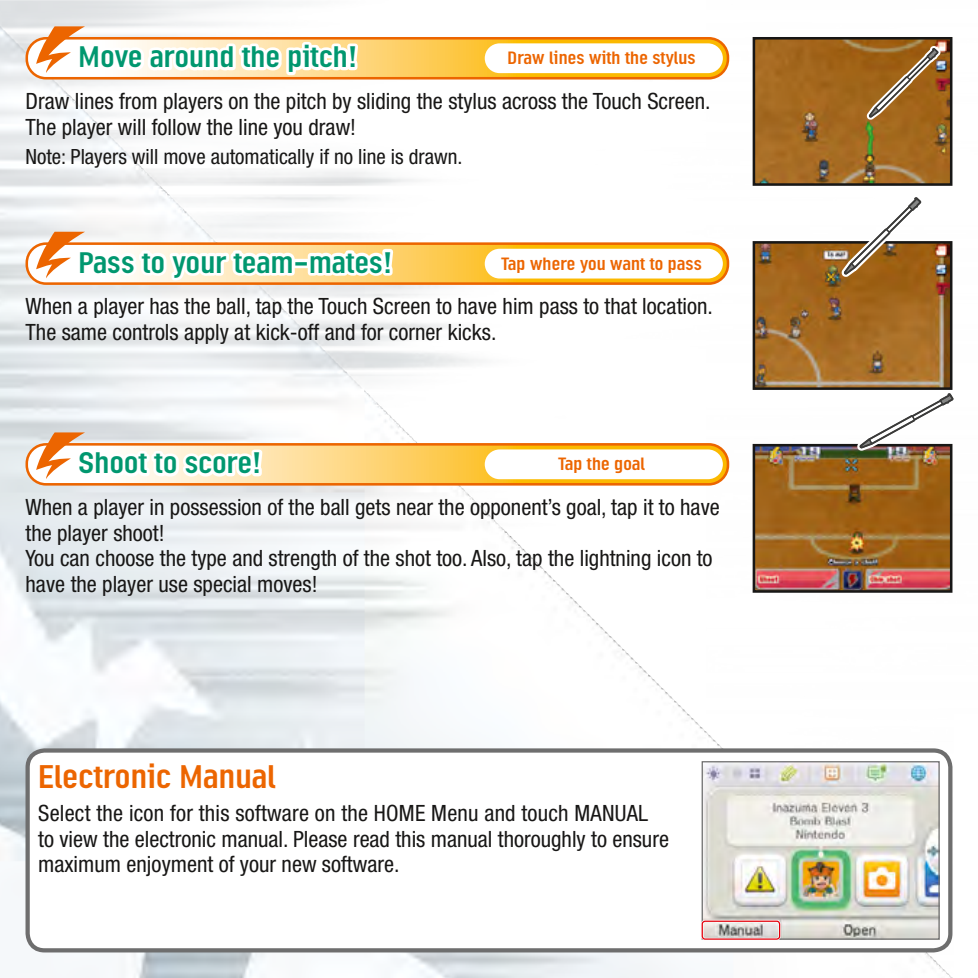
<style>
.page{position:relative;width:978px;height:978px;background:#fff}
.page>*{position:absolute;margin:0;border:0;box-sizing:border-box;transform-origin:0 0}
.t1{font:33px "Linotype Ordinar";color:#ec6500}
.t2{font:30px "Linotype Ordinar";color:#00976f}
.t3{font:condensed 22.5px/25.5px "Helvetica Neue LT";color:#181716}
.t4{font:condensed 21px "Helvetica Neue LT";color:#181716}
.t5{font:18px "Linotype Ordinar";color:#ec6500}
</style>
<div class="page">
<img style="left:0;top:0;width:953px;height:978px">
<div style="left:28px;top:750px;width:922px;height:200px;background:#fff;border-radius:17px"></div>
<div style="left:26px;top:748px;width:926px;height:204px;border:4px solid #6e6e6e;border-radius:17px"></div>
<img style="left:704px;top:763px;width:234px;height:175px">
<div style="left:702px;top:761px;width:238px;height:179px;border:1px solid #6e6e6e"></div>
<div style="left:26px;top:242px;width:703px;height:43px;border:3px solid #ec6500;border-radius:19px"></div>
<img style="left:751px;top:36px;width:203px;height:558px">
<div style="left:701px;top:920px;width:80px;height:20px;border:3px solid #fff;border-radius:3px"></div>
<div style="left:702px;top:921px;width:78px;height:19px;border:1px solid #e3000b;border-radius:3px"></div>
<svg style="left:27px;top:22px;width:701px;height:74px"></svg>
<svg style="left:27px;top:227px;width:701px;height:57px"></svg>
<div style="left:485px;top:249px;width:238px;height:30px;background:#fff;border-radius:15px"></div>
<div style="left:485px;top:43px;width:238px;height:30px;background:#fff;border-radius:15px"></div>
<svg style="left:27px;top:432px;width:701px;height:70px"></svg>
<p class="t2" style="left:79px;top:39px;width:280px">Move around the pitch!</p>
<p class="t3" style="left:26px;top:88px;width:687px">Draw lines from players on the pitch by sliding the stylus across the Touch Screen.<br>The player will follow the line you draw!</p>
<p class="t4" style="left:26px;top:145px;width:439px">Note: Players will move automatically if no line is drawn.</p>
<p class="t5" style="left:508px;top:47px;width:190px">Draw lines with the stylus</p>
<p class="t2" style="left:79px;top:244px;width:315px">Pass to your team-mates!</p>
<p class="t5" style="left:502px;top:253px;width:202px">Tap where you want to pass</p>
<p class="t3" style="left:26px;top:294px;width:689px">When a player has the ball, tap the Touch Screen to have him pass to that location.<br>The same controls apply at kick-off and for corner kicks.</p>
<p class="t2" style="left:79px;top:445px;width:185px">Shoot to score!</p>
<p class="t5" style="left:558px;top:453px;width:88px">Tap the goal</p>
<p class="t3" style="left:26px;top:494px;width:696px">When a player in possession of the ball gets near the opponent’s goal, tap it to have the player shoot!<br>You can choose the type and strength of the shot too. Also, tap the lightning icon to have the player use special moves!</p>
<p class="t1" style="left:38px;top:757px;width:239px">Electronic Manual</p>
<p class="t3" style="left:38px;top:800px;width:632px">Select the icon for this software on the HOME Menu and touch MANUAL to view the electronic manual. Please read this manual thoroughly to ensure maximum enjoyment of your new software.</p>
</div>
